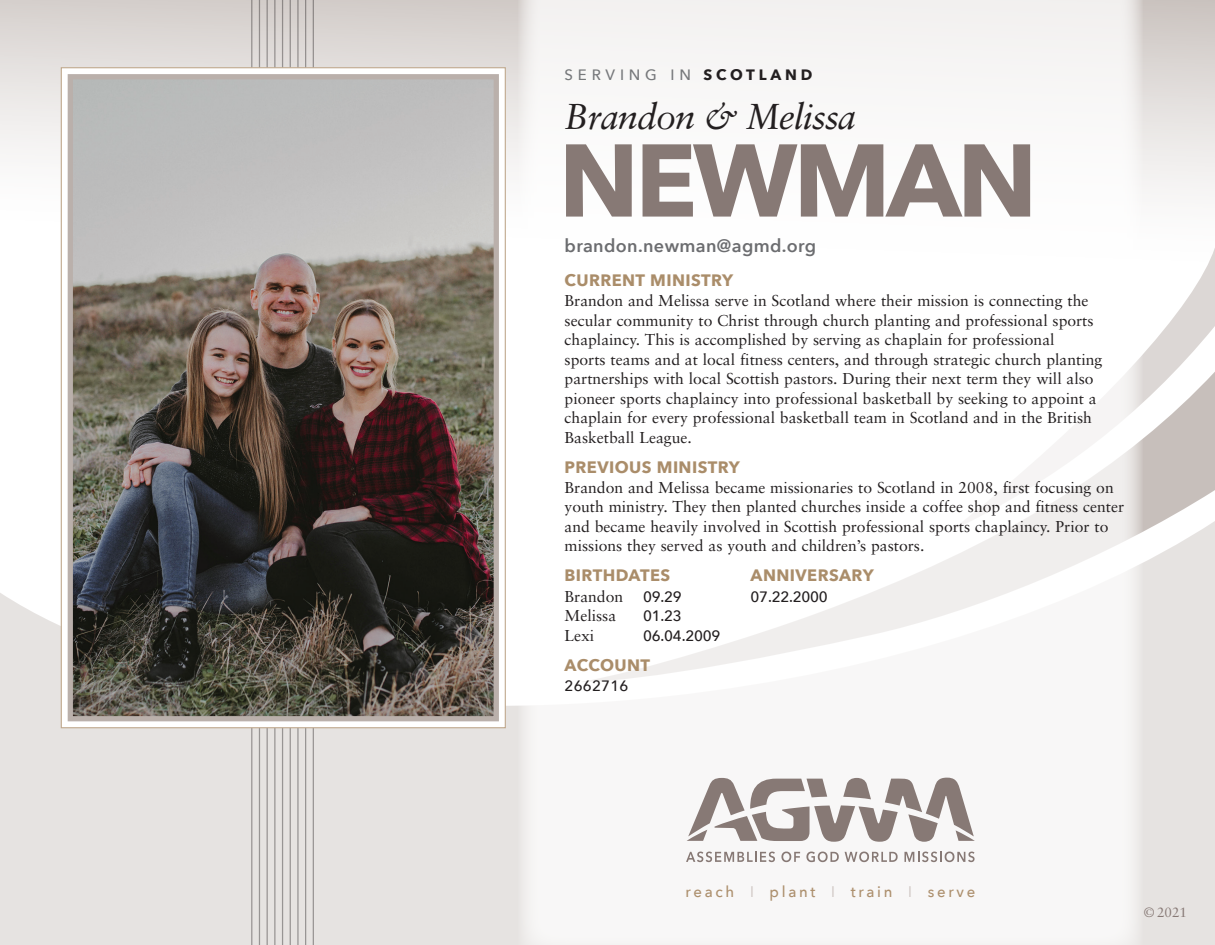
<style>
.page{position:relative;width:1215px;height:945px;background:#fff}
.page>*{position:absolute;margin:0;border:0;box-sizing:border-box;transform-origin:0 0}
.t1{font:700 102px "Avenir Next";letter-spacing:-.04em;color:#877975}
.t2{font:italic 36px "Sabon";letter-spacing:-.025em;color:#231f20}
.t3{font:600 18px "Avenir Next";letter-spacing:.02em;color:#6c6d70}
.t4{font:700 16.5px "Avenir Next";letter-spacing:.025em;color:#aa8d6a}
.t5{font:15.75px/19.5px "Sabon";color:#231f20}
.t6{font:500 15.3px "Avenir Next";letter-spacing:.185em;color:#ad906e}
.t7{font:500 15px "Avenir Next";letter-spacing:-.015em;color:#231f20}
.t8{font:500 15px "Avenir Next";letter-spacing:.32em;color:#76787b}
.t9{font:500 15px "Avenir Next";letter-spacing:.015em;color:#231f20}
.t10{font:13.5px "Sabon";color:#877975}
.s1{font-weight:700;color:#231f20}
.s2{font-weight:400;color:#cbc2be}
</style>
<div class="page">
<div style="left:0;top:521px;width:1215px;height:424px;background:#e6e3e1"></div>
<svg style="left:0;top:0;width:1215px;height:382px"></svg>
<svg style="left:1143px;top:532px;width:72px;height:153px;background:#e7e5e3"></svg>
<svg style="left:1143px;top:248px;width:72px;height:284px"></svg>
<div style="left:518px;top:0;width:625px;height:945px;background:#fff"></div>
<hr style="left:251px;top:0;width:1px;height:945px;background:#231f20">
<hr style="left:259px;top:0;width:1px;height:945px;background:#231f20">
<hr style="left:267px;top:0;width:1px;height:945px;background:#231f20">
<hr style="left:274px;top:0;width:2px;height:945px;background:#231f20">
<hr style="left:282px;top:0;width:1px;height:945px;background:#231f20">
<hr style="left:290px;top:0;width:1px;height:945px;background:#231f20">
<hr style="left:297px;top:0;width:2px;height:945px;background:#231f20">
<hr style="left:305px;top:0;width:1px;height:945px;background:#231f20">
<hr style="left:313px;top:0;width:1px;height:945px;background:#231f20">
<div style="left:61px;top:67px;width:445px;height:661px;background:#fff;border:1px solid #c0a98e"></div>
<img style="left:74px;top:80px;width:419px;height:635px">
<div style="left:68px;top:74px;width:431px;height:647px;border:5px solid #bab0ab"></div>
<svg style="left:687px;top:778px;width:288px;height:64px"></svg>
<svg style="left:686px;top:852px;width:89px;height:10px"></svg>
<svg style="left:781px;top:852px;width:19px;height:10px"></svg>
<svg style="left:806px;top:852px;width:33px;height:10px"></svg>
<svg style="left:845px;top:852px;width:53px;height:10px"></svg>
<svg style="left:904px;top:852px;width:71px;height:10px"></svg>
<p class="t8" style="left:565px;top:63px;width:249px">SERVING IN <span class="s1">SCOTLAND</span></p>
<h2 class="t2" style="left:565px;top:95px;width:293px">Brandon &amp; Melissa</h2>
<h1 class="t1" style="left:559px;top:93px;width:480px">NEWMAN</h1>
<p class="t3" style="left:565px;top:230px;width:253px">brandon.newman@agmd.org</p>
<p class="t4" style="left:565px;top:266px;width:170px">CURRENT MINISTRY</p>
<p class="t5" style="left:565px;top:291px;width:539px">Brandon and Melissa serve in Scotland where their mission is connecting the secular community to Christ through church planting and professional sports chaplaincy. This is accomplished by serving as chaplain for professional<br>sports teams and at local fitness centers, and through strategic church planting partnerships with local Scottish pastors. During their next term they will also pioneer sports chaplaincy into professional basketball by seeking to appoint a chaplain for every professional basketball team in Scotland and in the British Basketball League.</p>
<p class="t4" style="left:565px;top:453px;width:177px">PREVIOUS MINISTRY</p>
<p class="t5" style="left:565px;top:477px;width:561px">Brandon and Melissa became missionaries to Scotland in 2008, first focusing on youth ministry. They then planted churches inside a coffee shop and fitness center and became heavily involved in Scottish professional sports chaplaincy. Prior to missions they served as youth and children’s pastors.</p>
<p class="t4" style="left:565px;top:561px;width:107px">BIRTHDATES</p>
<p class="t4" style="left:751px;top:561px;width:125px">ANNIVERSARY</p>
<p class="t5" style="left:565px;top:586px;width:60px">Brandon</p>
<p class="t7" style="left:643px;top:584px;width:40px">09.29</p>
<p class="t7" style="left:751px;top:584px;width:79px">07.22.2000</p>
<p class="t5" style="left:565px;top:606px;width:53px">Melissa</p>
<p class="t7" style="left:643px;top:603px;width:40px">01.23</p>
<p class="t5" style="left:565px;top:625px;width:31px">Lexi</p>
<p class="t7" style="left:643px;top:623px;width:79px">06.04.2009</p>
<p class="t4" style="left:565px;top:651px;width:87px">ACCOUNT</p>
<p class="t9" style="left:565px;top:673px;width:65px">2662716</p>
<p class="t6" style="left:686px;top:878px;width:291px">reach <span class="s2">I</span> plant <span class="s2">I</span> train <span class="s2">I</span> serve</p>
<p class="t10" style="left:1144px;top:904px;width:45px">© 2021</p>
</div>
